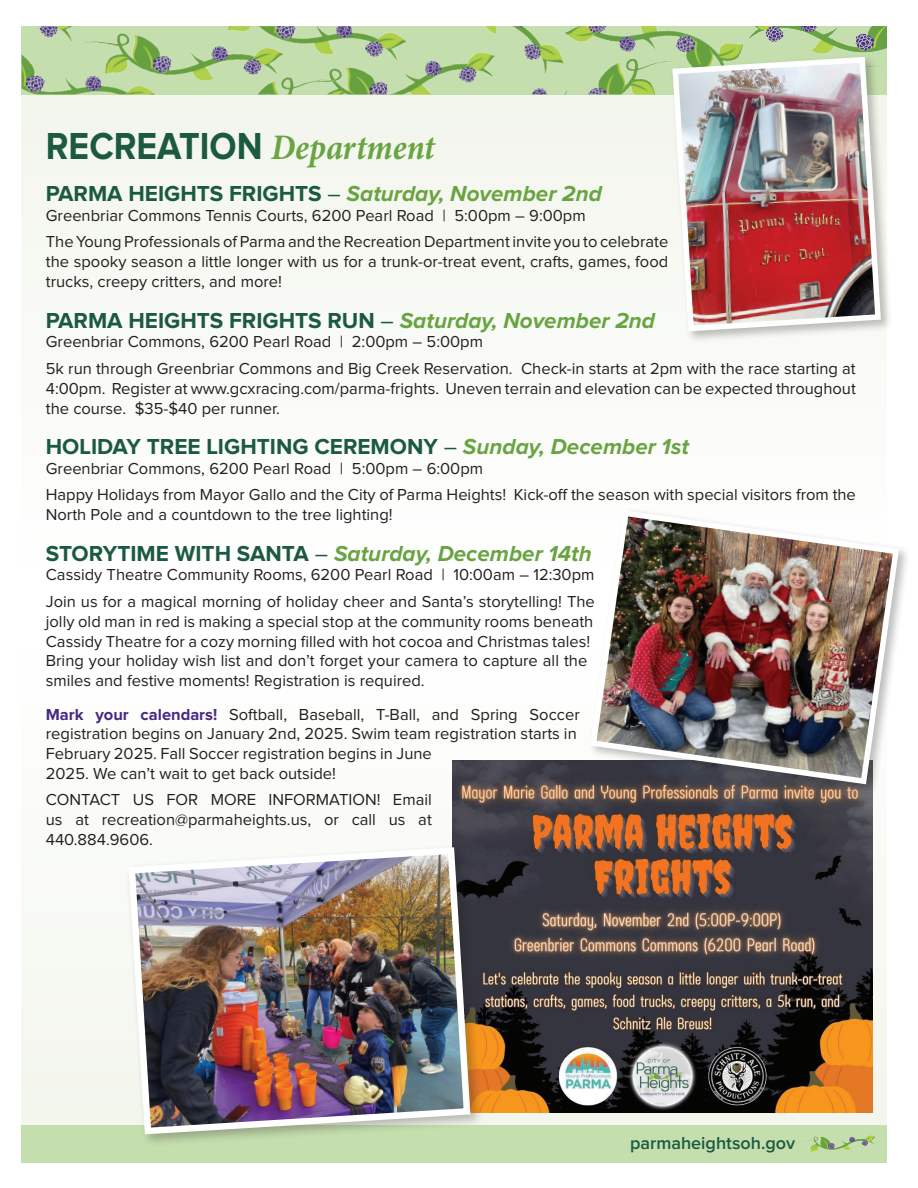
<style>
.page{position:relative;width:918px;height:1188px;background:#fff}
.page>*{position:absolute;margin:0;border:0;box-sizing:border-box;transform-origin:0 0}
.t1{font:700 39px "Proxima Nova";color:#1b5a41;scale:.91 1}
.t2{font:700 22.5px "Proxima Nova";color:#1b5a41}
.t3{font:italic 700 22.5px "Proxima Nova";color:#69a442}
.t4{font:600 18px "Proxima Nova";color:#1b5a41}
.t5{font:16.5px/19.8px "Proxima Nova";color:#231f20}
.s1{font-family:"Minion Pro";font-style:italic;font-size:36px;color:#69a442}
.s2{font-style:normal;color:#1b5a41}
.s3{font-weight:400;font-style:normal;color:#1b5a41}
.s4{font-weight:400}
.s5{font-style:italic;color:#69a442}
.s6{font-weight:700;color:#492885}
</style>
<div class="page">
<div style="left:22px;top:652px;width:865px;height:474px;background:#fbfcfa"></div>
<div style="left:22px;top:94px;width:865px;height:474px;background:#f9faf6"></div>
<div style="left:22px;top:1126px;width:865px;height:37px;background:#c5dead"></div>
<img style="left:789px;top:1111px;width:98px;height:41px">
<img style="left:802px;top:26px;width:85px;height:28px">
<img style="left:718px;top:26px;width:84px;height:28px">
<img style="left:529px;top:26px;width:189px;height:68px">
<img style="left:444px;top:26px;width:85px;height:68px">
<img style="left:367px;top:26px;width:77px;height:68px">
<img style="left:317px;top:26px;width:50px;height:68px">
<img style="left:205px;top:26px;width:112px;height:68px">
<img style="left:112px;top:26px;width:93px;height:68px">
<img style="left:22px;top:26px;width:90px;height:68px">
<img style="left:452px;top:760px;width:420px;height:353px">
<div style="left:588px;top:508px;width:323px;height:288px;background:#231f20;opacity:.29"></div>
<img style="left:587px;top:508px;width:315px;height:279px">
<div style="left:125px;top:844px;width:359px;height:304px;background:#231f20;opacity:.29"></div>
<img style="left:125px;top:844px;width:349px;height:294px">
<div style="left:669px;top:54px;width:223px;height:289px;background:#231f20;opacity:.29"></div>
<img style="left:670px;top:54px;width:214px;height:280px">
<h1 class="t1" style="left:46px;top:124px;width:429px">RECREATION <span class="s1">Department</span></h1>
<h2 class="t3" style="left:46px;top:177px;width:558px"><span class="s2">PARMA HEIGHTS FRIGHTS</span> <span class="s3">–</span> Saturday, November 2nd</h2>
<p class="t5" style="left:46px;top:203px;width:624px;line-height:26.5px">Greenbriar Commons Tennis Courts, 6200 Pearl Road | 5:00pm – 9:00pm<br>The Young Professionals of Parma and the Recreation Department invite you to celebrate</p>
<p class="t5" style="left:46px;top:252px;width:624px">the spooky season a little longer with us for a trunk-or-treat event, crafts, games, food trucks, creepy critters, and more!</p>
<h2 class="t2" style="left:46px;top:307px;width:611px">PARMA HEIGHTS FRIGHTS RUN <span class="s4">–</span> <span class="s5">Saturday, November 2nd</span></h2>
<p class="t5" style="left:46px;top:329px;width:811px;line-height:26.5px">Greenbriar Commons, 6200 Pearl Road | 2:00pm – 5:00pm<br>5k run through Greenbriar Commons and Big Creek Reservation. Check-in starts at 2pm with the race starting at</p>
<p class="t5" style="left:46px;top:379px;width:812px">4:00pm. Register at www.gcxracing.com/parma-frights. Uneven terrain and elevation can be expected throughout the course. $35-$40 per runner.</p>
<h2 class="t2" style="left:46px;top:434px;width:645px">HOLIDAY TREE LIGHTING CEREMONY <span class="s4">–</span> <span class="s5">Sunday, December 1st</span></h2>
<p class="t5" style="left:46px;top:455px;width:812px;line-height:26.5px">Greenbriar Commons, 6200 Pearl Road | 5:00pm – 6:00pm<br>Happy Holidays from Mayor Gallo and the City of Parma Heights! Kick-off the season with special visitors from the</p>
<p class="t5" style="left:46px;top:505px;width:348px">North Pole and a countdown to the tree lighting!</p>
<h2 class="t3" style="left:46px;top:536px;width:548px"><span class="s2">STORYTIME WITH SANTA</span> <span class="s3">–</span> Saturday, December 14th</h2>
<p class="t5" style="left:46px;top:562px;width:551px;line-height:26.5px">Cassidy Theatre Community Rooms, 6200 Pearl Road | 10:00am – 12:30pm<br>Join us for a magical morning of holiday cheer and Santa’s storytelling! The</p>
<p class="t5" style="left:46px;top:612px;width:549px">jolly old man in red is making a special stop at the community rooms beneath Cassidy Theatre for a cozy morning filled with hot cocoa and Christmas tales!<br>Bring your holiday wish list and don’t forget your camera to capture all the smiles and festive moments! Registration is required.</p>
<p class="t5" style="left:46px;top:705px;width:536px"><span class="s6">Mark your calendars!</span> Softball, Baseball, T-Ball, and Spring Soccer registration begins on January 2nd, 2025. Swim team registration starts in February 2025. Fall Soccer registration begins in June<br>2025. We can’t wait to get back outside!</p>
<p class="t5" style="left:46px;top:790px;width:388px;text-align:justify">CONTACT US FOR MORE INFORMATION! Email us at recreation@parmaheights.us, or call us at 440.884.9606.</p>
<p class="t4" style="left:630px;top:1132px;width:167px">parmaheightsoh.gov</p>
</div>
